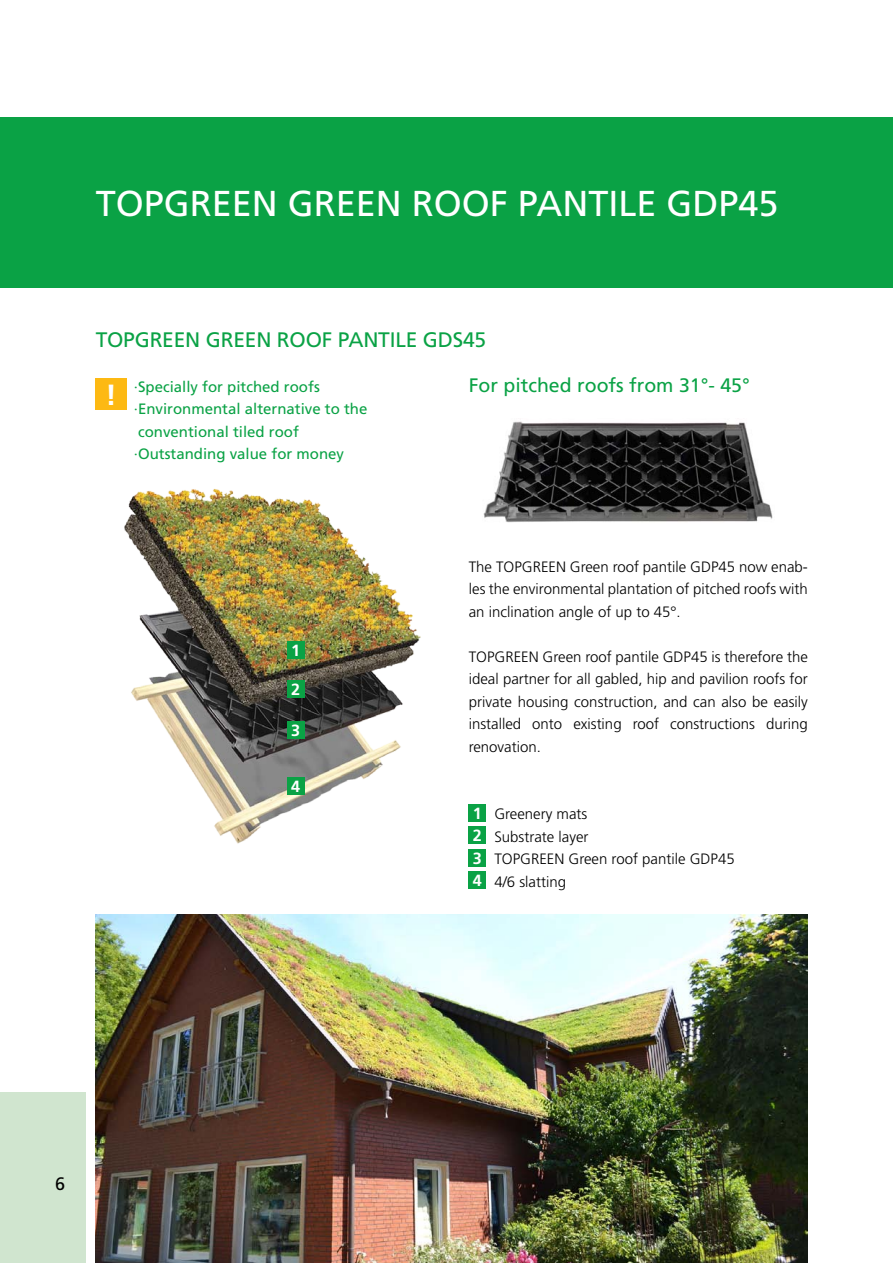
<style>
.page{position:relative;width:893px;height:1263px;background:#fff}
.page>*{position:absolute;margin:0;border:0;box-sizing:border-box;transform-origin:0 0}
.t1{font:36px "Frutiger";color:#fff}
.t2{font:700 29.1px "Frutiger";color:#fff}
.t3{font:21px "Frutiger";letter-spacing:-.01em;color:#0aa245}
.t4{font:19.5px "Frutiger";color:#0aa245}
.t5{font:18px "Frutiger";color:#000}
.t6{font:700 16.2px "Frutiger";color:#fff}
.t7{font:300 15px/22.5px "Frutiger";color:#000;text-align:justify}
.t8{font:15px/22.5px "Frutiger";color:#0aa245}
.s1{font-weight:700;font-size:16.2px;color:#fff}
</style>
<div class="page">
<div style="left:0;top:117px;width:893px;height:170px;background:#0aa245"></div>
<div style="left:0;top:1093px;width:85px;height:170px;background:#d0e5cf"></div>
<img style="left:96px;top:914px;width:712px;height:349px">
<div style="left:96px;top:379px;width:31px;height:31px;background:#fdb913"></div>
<img style="left:483px;top:421px;width:290px;height:102px">
<img style="left:124px;top:489px;width:297px;height:355px">
<div style="left:287px;top:641px;width:17px;height:17px;background:#0aa245"></div>
<div style="left:287px;top:680px;width:17px;height:17px;background:#0aa245"></div>
<div style="left:287px;top:721px;width:17px;height:18px;background:#0aa245"></div>
<div style="left:287px;top:778px;width:17px;height:17px;background:#0aa245"></div>
<div style="left:469px;top:804px;width:17px;height:17px;background:#0aa245"></div>
<div style="left:469px;top:827px;width:17px;height:17px;background:#0aa245"></div>
<div style="left:469px;top:849px;width:17px;height:17px;background:#0aa245"></div>
<div style="left:469px;top:872px;width:17px;height:17px;background:#0aa245"></div>
<h1 class="t1" style="left:96px;top:182px;width:24px">TOP</h1>
<h1 class="t1" style="left:164px;top:182px;width:48px">GREEN</h1>
<h1 class="t1" style="left:288px;top:182px;width:492px">Green roof pantile GDP45</h1>
<h3 class="t3" style="left:96px;top:327px;width:67px">TOPGREEN</h3>
<h3 class="t3" style="left:206px;top:327px;width:282px">Green roof pantile GDS45</h3>
<h2 class="t2" style="left:105px;top:378px;width:13px">!</h2>
<p class="t8" style="left:134px;top:375px;width:235px">·Specially for pitched roofs<br>·E nvironmental alternative to the conventional tiled roof ·Outstanding value for money</p>
<p class="t6" style="left:291px;top:641px;width:11px">1</p>
<p class="t6" style="left:291px;top:679px;width:11px">2</p>
<p class="t6" style="left:291px;top:721px;width:11px">3</p>
<p class="t6" style="left:291px;top:777px;width:11px">4</p>
<h3 class="t4" style="left:469px;top:373px;width:283px">For pitched roofs from 31°- 45°</h3>
<p class="t7" style="left:469px;top:555px;width:341px">The TOPGREEN Green roof pantile GDP45 now enab&shy;les the environmental plantation of pitched roofs with an inclination angle of up to 45°.</p>
<p class="t7" style="left:469px;top:645px;width:341px">TOPGREEN Green roof pantile GDP45 is therefore the ideal partner for all gabled, hip and pavilion roofs for private housing construction, and can also be easily installed onto existing roof constructions during renovation.</p>
<p class="t7" style="left:473px;top:803px;width:263px;text-align:left"><span class="s1">1</span> Greenery mats<br><span class="s1">2</span> Substrate layer<br><span class="s1">3</span> TOPGREEN Green roof pantile GDP45<br><span class="s1">4</span> 4/6 slatting</p>
<p class="t5" style="left:55px;top:1173px;width:12px">6</p>
</div>
